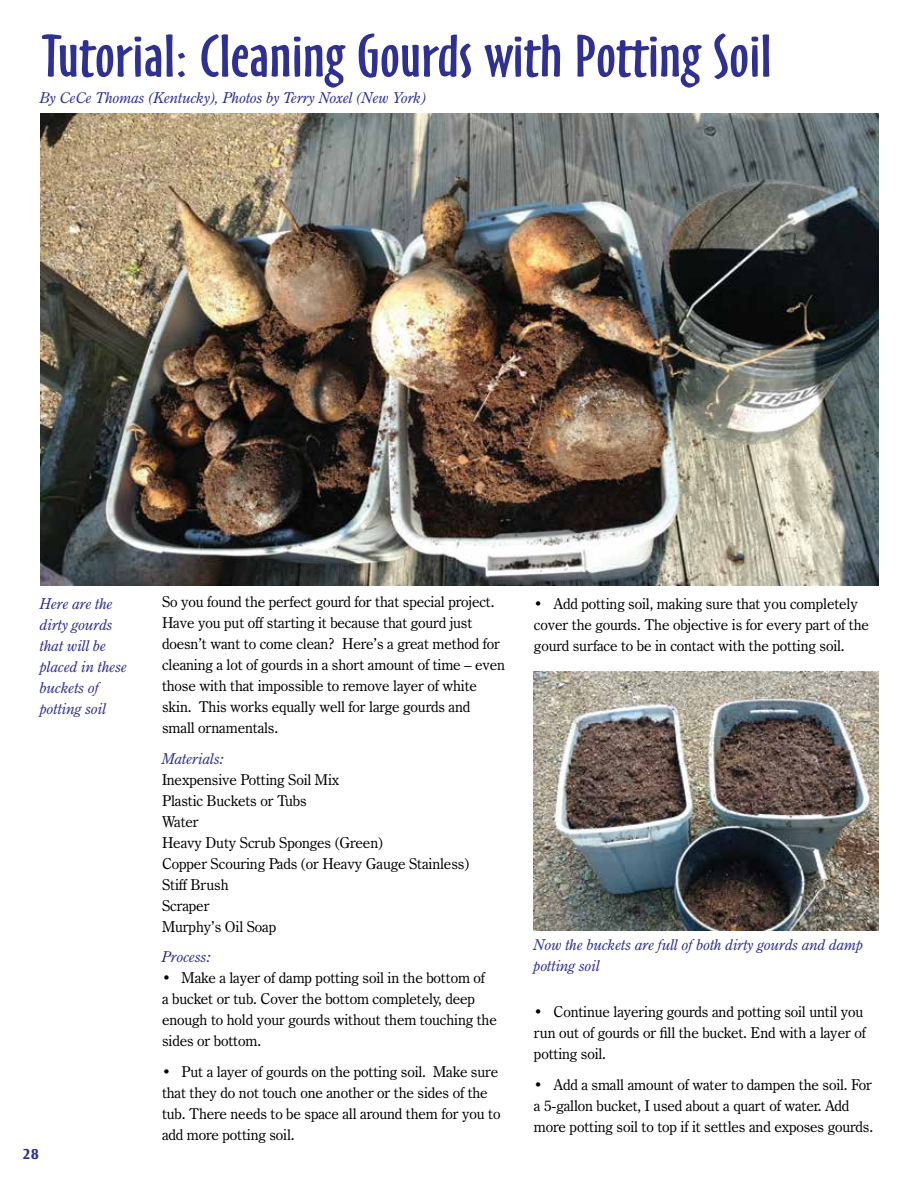
<style>
.page{position:relative;width:918px;height:1188px;background:#fff}
.page>*{position:absolute;margin:0;border:0;box-sizing:border-box;transform-origin:0 0}
.t1{font:55.5px "Oz Handicraft BT";color:#2e3092;scale:1.25 1}
.t2{font:15px/21px "Century Oldstyle BT";letter-spacing:-.01em;color:#000}
.t3{font:italic 15px/21px "Century Oldstyle BT";color:#2e3092}
.t4{font:700 15px "Castle T";color:#2e3092}
</style>
<div class="page">
<img style="left:534px;top:671px;width:344px;height:259px">
<img style="left:40px;top:114px;width:838px;height:471px">
<h1 class="t1" style="left:41px;top:24px;width:586px">Tutorial: Cleaning Gourds with Potting Soil</h1>
<p class="t3" style="left:40px;top:87px;width:388px">By CeCe Thomas (Kentucky), Photos by Terry Noxel (New York)</p>
<p class="t3" style="left:40px;top:593px;width:89px">Here are the dirty gourds that will be placed in these buckets of potting soil</p>
<p class="t4" style="left:22px;top:1146px;width:18px">28</p>
<p class="t2" style="left:162px;top:591px;width:345px">So you found the perfect gourd for that special project.<br>Have you put off starting it because that gourd just doesn’t want to come clean? Here’s a great method for cleaning a lot of gourds in a short amount of time – even those with that impossible to remove layer of white skin. This works equally well for large gourds and small ornamentals.</p>
<p class="t3" style="left:162px;top:748px;width:64px">Materials:</p>
<p class="t2" style="left:162px;top:769px;width:309px">Inexpensive Potting Soil Mix<br>Plastic Buckets or Tubs<br>Water<br>Heavy Duty Scrub Sponges (Green)<br>Copper Scouring Pads (or Heavy Gauge Stainless)<br>Stiff Brush<br>Scraper<br>Murphy’s Oil Soap</p>
<p class="t3" style="left:162px;top:947px;width:51px">Process:</p>
<p class="t2" style="left:162px;top:968px;width:336px">• Make a layer of damp potting soil in the bottom of<br>a bucket or tub. Cover the bottom completely, deep enough to hold your gourds without them touching the sides or bottom.</p>
<p class="t2" style="left:162px;top:1061px;width:340px">• Put a layer of gourds on the potting soil. Make sure that they do not touch one another or the sides of the tub. There needs to be space all around them for you to add more potting soil.</p>
<p class="t2" style="left:534px;top:593px;width:337px">• Add potting soil, making sure that you completely cover the gourds. The objective is for every part of the gourd surface to be in contact with the potting soil.</p>
<p class="t3" style="left:534px;top:934px;width:331px">Now the buckets are full of both dirty gourds and damp potting soil</p>
<p class="t2" style="left:534px;top:1001px;width:333px">• Continue layering gourds and potting soil until you run out of gourds or fill the bucket. End with a layer of potting soil.</p>
<p class="t2" style="left:534px;top:1074px;width:341px">• Add a small amount of water to dampen the soil. For a 5-gallon bucket, I used about a quart of water. Add more potting soil to top if it settles and exposes gourds.</p>
</div>
